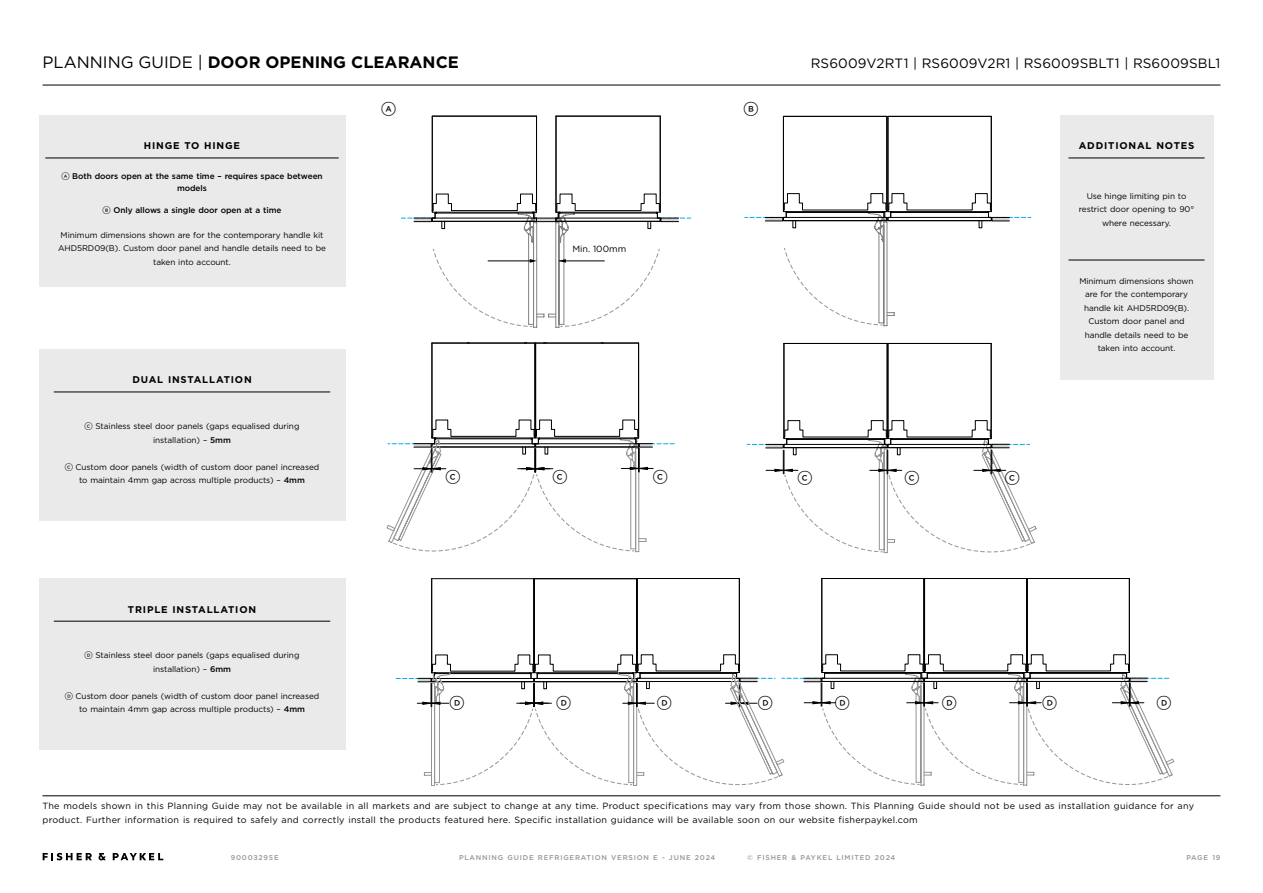
<style>
.page{position:relative;width:1263px;height:893px;background:#fff}
.page>*{position:absolute;margin:0;border:0;box-sizing:border-box;transform-origin:0 0}
.t1{font:700 16.5px "Gotham";color:#000}
.t2{font:500 15px "Gotham FP Nos";color:#000}
.t3{font:13.5px "Gotham";letter-spacing:.01em;color:#000}
.t4{font:700 9.75px "Gotham";letter-spacing:.085em;color:#000}
.t5{font:9px/13.5px "Gotham";letter-spacing:.03em;color:#000}
.t6{font:9px "Gotham";color:#000}
.t7{font:8.25px/13.5px "Gotham";letter-spacing:-.01em;color:#000;text-align:center}
.t8{font:500 8.25px/11.2px "Gotham";letter-spacing:-.01em;color:#000;text-align:center}
.t9{font:500 6.9px "Gotham";letter-spacing:.115em;color:#939598}
.s1{font-weight:400}
.s2{font-family:"Gotham FP Nos"}
.s3{font-family:"Gotham FP Nos";font-weight:500}
.s4{font-weight:500}
</style>
<div class="page">
<hr style="left:43px;top:85px;width:1177px;height:1px;background:#000">
<hr style="left:43px;top:795px;width:1177px;height:1px;background:#000">
<svg style="left:43px;top:853px;width:49px;height:7px"></svg>
<svg style="left:98px;top:853px;width:8px;height:7px"></svg>
<svg style="left:113px;top:853px;width:50px;height:7px"></svg>
<svg style="left:387px;top:342px;width:287px;height:210px"></svg>
<svg style="left:747px;top:343px;width:289px;height:210px"></svg>
<svg style="left:396px;top:578px;width:778px;height:208px"></svg>
<svg style="left:745px;top:115px;width:286px;height:211px"></svg>
<hr style="left:891px;top:212px;width:97px;height:1px;background:#000">
<svg style="left:402px;top:115px;width:289px;height:213px"></svg>
<div style="left:39px;top:115px;width:306px;height:172px;background:#eaeaeb"></div>
<hr style="left:45px;top:158px;width:294px;height:1px;background:#000">
<div style="left:39px;top:349px;width:306px;height:172px;background:#eaeaeb"></div>
<hr style="left:54px;top:392px;width:276px;height:1px;background:#000">
<div style="left:39px;top:578px;width:306px;height:172px;background:#eaeaeb"></div>
<hr style="left:54px;top:621px;width:276px;height:1px;background:#000">
<div style="left:1059px;top:115px;width:154px;height:265px;background:#eaeaeb"></div>
<hr style="left:1068px;top:158px;width:136px;height:1px;background:#000">
<hr style="left:1068px;top:260px;width:136px;height:1px;background:#000">
<h1 class="t1" style="left:43px;top:51px;width:418px"><span class="s1">PLANNING GUIDE |</span> DOOR OPENING CLEARANCE</h1>
<h3 class="t3" style="left:811px;top:55px;width:411px">RS6009V2RT1 | RS6009V2R1 | RS6009SBLT1 | RS6009SBL1</h3>
<p class="t4" style="left:144px;top:140px;width:98px">HINGE TO HINGE</p>
<p class="t8" style="left:61px;top:171px;width:263px"><span class="s2">A</span> Both doors open at the same time – requires space between models</p>
<p class="t8" style="left:103px;top:204px;width:180px"><span class="s2">B</span> Only allows a single door open at a time</p>
<p class="t7" style="left:58px;top:228px;width:269px">Minimum dimensions shown are for the contemporary handle kit<br>AHD5RD09(B). Custom door panel and handle details need to be taken into account.</p>
<p class="t4" style="left:132px;top:374px;width:121px">DUAL INSTALLATION</p>
<p class="t7" style="left:85px;top:419px;width:216px"><span class="s3">C</span> Stainless steel door panels (gaps equalised during installation) – <span class="s4">5mm</span></p>
<p class="t7" style="left:65px;top:460px;width:256px"><span class="s3">C</span> Custom door panels (width of custom door panel increased to maintain 4mm gap across multiple products) – <span class="s4">4mm</span></p>
<p class="t4" style="left:128px;top:603px;width:130px">TRIPLE INSTALLATION</p>
<p class="t7" style="left:85px;top:648px;width:216px"><span class="s3">D</span> Stainless steel door panels (gaps equalised during installation) – <span class="s4">6mm</span></p>
<p class="t7" style="left:65px;top:689px;width:256px"><span class="s3">D</span> Custom door panels (width of custom door panel increased to maintain 4mm gap across multiple products) – <span class="s4">4mm</span></p>
<h2 class="t2" style="left:381px;top:102px;width:17px">A</h2>
<h2 class="t2" style="left:743px;top:102px;width:17px">B</h2>
<p class="t6" style="left:572px;top:243px;width:55px">Min. 100mm</p>
<h2 class="t2" style="left:445px;top:469px;width:17px">C</h2>
<h2 class="t2" style="left:552px;top:469px;width:17px">C</h2>
<h2 class="t2" style="left:653px;top:469px;width:17px">C</h2>
<h2 class="t2" style="left:797px;top:471px;width:17px">C</h2>
<h2 class="t2" style="left:904px;top:471px;width:17px">C</h2>
<h2 class="t2" style="left:1005px;top:471px;width:17px">C</h2>
<p class="t4" style="left:1079px;top:140px;width:117px">ADDITIONAL NOTES</p>
<p class="t7" style="left:1079px;top:189px;width:117px">Use hinge limiting pin to restrict door opening to 90° where necessary.</p>
<p class="t7" style="left:1079px;top:274px;width:116px">Minimum dimensions shown are for the contemporary handle kit AHD5RD09(B).<br>Custom door panel and handle details need to be taken into account.</p>
<h2 class="t2" style="left:449px;top:695px;width:17px">D</h2>
<h2 class="t2" style="left:556px;top:695px;width:17px">D</h2>
<h2 class="t2" style="left:657px;top:695px;width:17px">D</h2>
<h2 class="t2" style="left:758px;top:695px;width:17px">D</h2>
<h2 class="t2" style="left:835px;top:695px;width:17px">D</h2>
<h2 class="t2" style="left:942px;top:695px;width:17px">D</h2>
<h2 class="t2" style="left:1042px;top:695px;width:17px">D</h2>
<h2 class="t2" style="left:1157px;top:695px;width:17px">D</h2>
<p class="t5" style="left:43px;top:799px;width:1153px">The models shown in this Planning Guide may not be available in all markets and are subject to change at any time. Product specifications may vary from those shown. This Planning Guide should not be used as installation guidance for any product. Further information is required to safely and correctly install the products featured here. Specific installation guidance will be available soon on our website fisherpaykel.com</p>
<p class="t9" style="left:231px;top:853px;width:50px">90003295E</p>
<p class="t9" style="left:459px;top:853px;width:258px">PLANNING GUIDE REFRIGERATION VERSION E - JUNE 2024</p>
<p class="t9" style="left:747px;top:853px;width:150px">© FISHER &amp; PAYKEL LIMITED 2024</p>
<p class="t9" style="left:1186px;top:853px;width:36px">PAGE 19</p>
</div>
